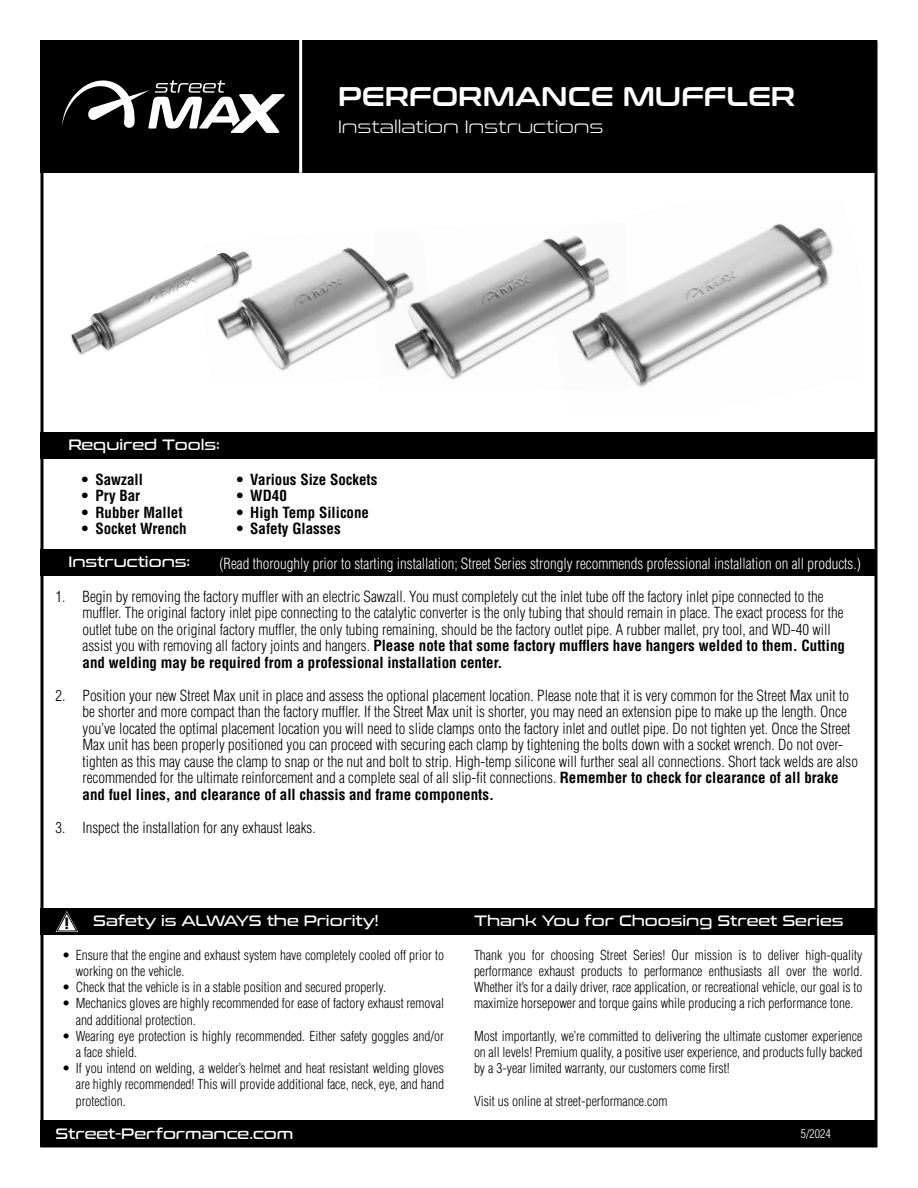
<style>
.page{position:relative;width:918px;height:1188px;background:#fff}
.page>*{position:absolute;margin:0;border:0;box-sizing:border-box;transform-origin:0 0}
.t1{font:600 27px "Conthrax";color:#fff}
.t2{font:300 18px "Conthrax";color:#fff}
.t3{font:700 17.25px "Handel Got D";color:#000}
.t4{font:300 condensed 15px/16.5px "Helvetica LT Std";color:#000}
.t5{font:300 condensed 15px "Helvetica LT Std";color:#fff}
.t6{font:15px "Conthrax";color:#fff}
.t7{font:700 condensed 15px "Helvetica LT Std";color:#000}
.t8{font:300 condensed 13.5px/16.2px "Helvetica LT Std";color:#000}
.t9{font:300 condensed 12px "Helvetica LT Std";color:#fff}
.s1{font-weight:700}
</style>
<div class="page">
<div style="left:40px;top:1120px;width:838px;height:28px;background:#000"></div>
<div style="left:40px;top:40px;width:838px;height:133px;background:#000"></div>
<hr style="left:299px;top:36px;width:3px;height:137px;background:#fff">
<div style="left:40px;top:432px;width:838px;height:27px;background:#000"></div>
<div style="left:40px;top:549px;width:838px;height:27px;background:#000"></div>
<div style="left:40px;top:908px;width:838px;height:27px;background:#000"></div>
<svg style="left:56px;top:911px;width:22px;height:21px"></svg>
<svg style="left:62px;top:80px;width:223px;height:53px"></svg>
<img style="left:71px;top:262px;width:132px;height:93px">
<img style="left:203px;top:247px;width:172px;height:124px">
<img style="left:375px;top:238px;width:175px;height:142px">
<img style="left:550px;top:223px;width:284px;height:164px">
<h1 class="t1" style="left:338px;top:76px;width:459px">PERFORMANCE MUFFLER</h1>
<p class="t2" style="left:338px;top:113px;width:267px">Installation Instructions</p>
<p class="t6" style="left:68px;top:433px;width:153px">Required Tools:</p>
<p class="t7" style="left:82px;top:470px;width:63px">• Sawzall</p>
<p class="t7" style="left:82px;top:486px;width:60px">• Pry Bar</p>
<p class="t7" style="left:82px;top:503px;width:102px">• Rubber Mallet</p>
<p class="t7" style="left:82px;top:519px;width:106px">• Socket Wrench</p>
<p class="t7" style="left:237px;top:470px;width:142px">• Various Size Sockets</p>
<p class="t7" style="left:237px;top:486px;width:52px">• WD40</p>
<p class="t7" style="left:237px;top:503px;width:134px">• High Temp Silicone</p>
<p class="t7" style="left:237px;top:519px;width:105px">• Safety Glasses</p>
<p class="t6" style="left:68px;top:551px;width:123px">Instructions:</p>
<p class="t5" style="left:219px;top:554px;width:643px">(Read thoroughly prior to starting installation; Street Series strongly recommends professional installation on all products.)</p>
<p class="t4" style="left:83px;top:588px;width:764px;text-indent:-27px">1. Begin by removing the factory muffler with an electric Sawzall. You must completely cut the inlet tube off the factory inlet pipe connected to the muffler. The original factory inlet pipe connecting to the catalytic converter is the only tubing that should remain in place. The exact process for the outlet tube on the original factory muffler, the only tubing remaining, should be the factory outlet pipe. A rubber mallet, pry tool, and WD-40 will assist you with removing all factory joints and hangers. <span class="s1">Please note that some factory mufflers have hangers welded to them. Cutting and welding may be required from a professional installation center.</span></p>
<p class="t4" style="left:83px;top:687px;width:777px;text-indent:-27px">2. Position your new Street Max unit in place and assess the optional placement location. Please note that it is very common for the Street Max unit to be shorter and more compact than the factory muffler. If the Street Max unit is shorter, you may need an extension pipe to make up the length. Once you’ve located the optimal placement location you will need to slide clamps onto the factory inlet and outlet pipe. Do not tighten yet. Once the Street Max unit has been properly positioned you can proceed with securing each clamp by tightening the bolts down with a socket wrench. Do not over&shy;tighten as this may cause the clamp to snap or the nut and bolt to strip. High-temp silicone will further seal all connections. Short tack welds are also recommended for the ultimate reinforcement and a complete seal of all slip-fit connections. <span class="s1">Remember to check for clearance of all brake and fuel lines, and clearance of all chassis and frame components.</span></p>
<p class="t4" style="left:56px;top:819px;width:262px">3. Inspect the installation for any exhaust leaks.</p>
<p class="t3" style="left:64px;top:914px;width:6px">!</p>
<p class="t6" style="left:93px;top:910px;width:287px">Safety is ALWAYS the Priority!</p>
<p class="t6" style="left:474px;top:910px;width:371px">Thank You for Choosing Street Series</p>
<p class="t8" style="left:76px;top:947px;width:370px;text-indent:-14px">• Ensure that the engine and exhaust system have completely cooled off prior to working on the vehicle.</p>
<p class="t8" style="left:62px;top:979px;width:325px">• Check that the vehicle is in a stable position and secured properly.</p>
<p class="t8" style="left:76px;top:995px;width:370px;text-indent:-14px">• Mechanics gloves are highly recommended for ease of factory exhaust removal and additional protection.</p>
<p class="t8" style="left:76px;top:1028px;width:370px;text-indent:-14px">• Wearing eye protection is highly recommended. Either safety goggles and/or a face shield.</p>
<p class="t8" style="left:76px;top:1060px;width:370px;text-align:justify;text-indent:-14px">• If you intend on welding, a welder’s helmet and heat resistant welding gloves are highly recommended! This will provide additional face, neck, eye, and hand protection.</p>
<p class="t8" style="left:474px;top:947px;width:390px;text-align:justify">Thank you for choosing Street Series! Our mission is to deliver high-quality performance exhaust products to performance enthusiasts all over the world.<br>Whether it’s for a daily driver, race application, or recreational vehicle, our goal is to maximize horsepower and torque gains while producing a rich performance tone.</p>
<p class="t8" style="left:474px;top:1028px;width:390px;text-align:justify">Most importantly, we’re committed to delivering the ultimate customer experience on all levels! Premium quality, a positive user experience, and products fully backed by a 3-year limited warranty, our customers come first!</p>
<p class="t8" style="left:474px;top:1092px;width:195px">Visit us online at street-performance.com</p>
<p class="t6" style="left:56px;top:1122px;width:239px">Street-Performance.com</p>
<p class="t9" style="left:801px;top:1126px;width:31px">5/2024</p>
</div>
